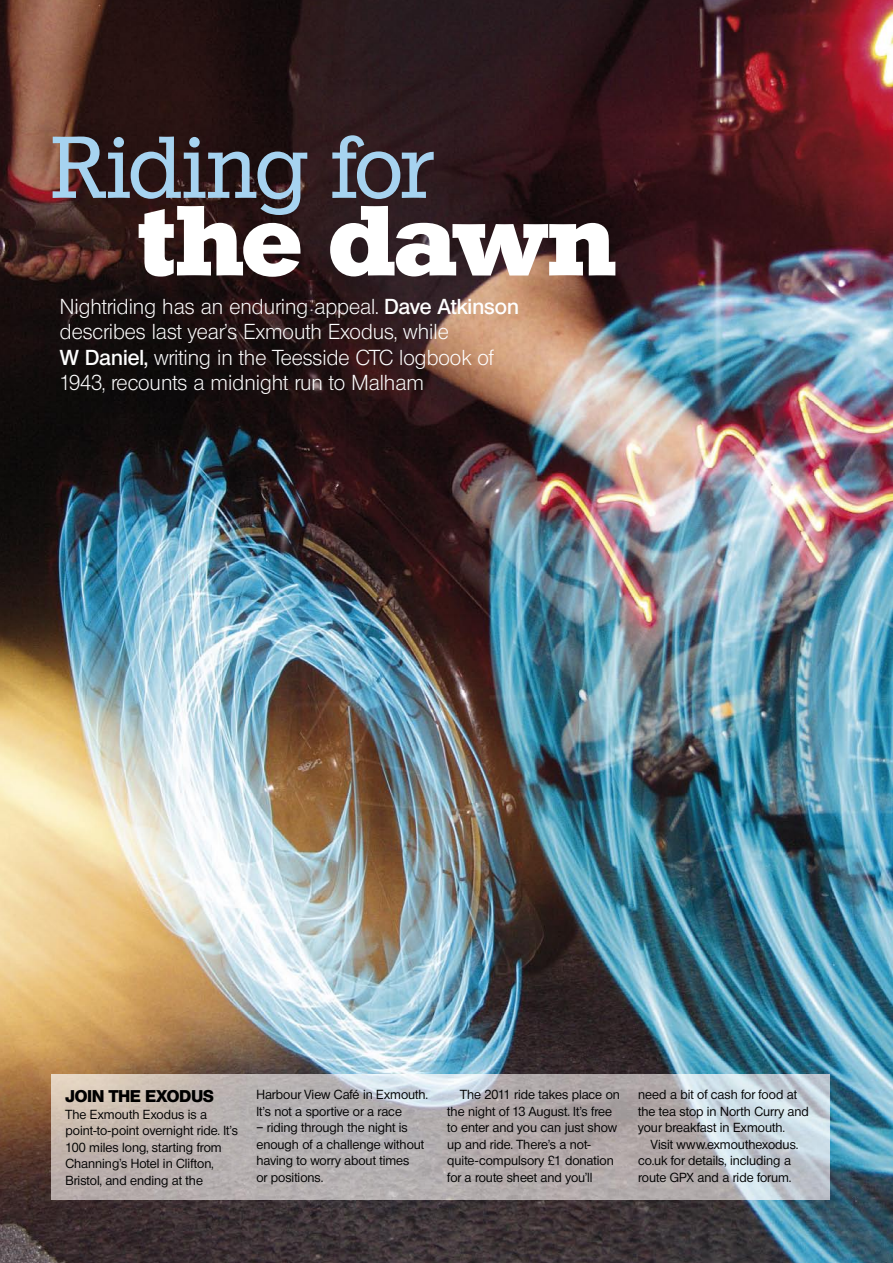
<style>
.page{position:relative;width:893px;height:1263px;background:#fff}
.page>*{position:absolute;margin:0;border:0;box-sizing:border-box;transform-origin:0 0}
.t1{font:700 96.6px "Stafford";letter-spacing:-.01em;color:#fff}
.t2{font:85.2px "Stafford";letter-spacing:-.035em;color:#a6d3f0}
.t3{font:300 21px/25.5px "Olympia";color:#fff}
.t4{font:800 16.5px "Olympia";letter-spacing:.005em;color:#000}
.t5{font:500 12.75px/16.5px "Olympia";color:#000}
.s1{font-weight:600}
</style>
<div class="page">
<img style="left:0;top:0;width:893px;height:1263px">
<img style="left:51px;top:1074px;width:778px;height:125px">
<p class="t2" style="left:51px;top:117px;width:382px">Riding for</p>
<p class="t1" style="left:138px;top:182px;width:480px">the dawn</p>
<p class="t3" style="left:60px;top:294px;width:461px">Nightriding has an enduring appeal. <span class="s1">Dave Atkinson </span>describes last year’s Exmouth Exodus, while<br><span class="s1">W Daniel,</span> writing in the Teesside CTC logbook of 1943, recounts a midnight run to Malham</p>
<p class="t4" style="left:66px;top:1086px;width:150px">JOIN THE EXODUS</p>
<p class="t5" style="left:66px;top:1106px;width:174px">The Exmouth Exodus is a point-to-point overnight ride. It’s<br>100 miles long, starting from<br>Channing’s Hotel in Clifton,<br>Bristol, and ending at the</p>
<p class="t5" style="left:256px;top:1086px;width:173px">Harbour View Café in Exmouth.<br>It’s not a sportive or a race</p>
<p class="t5" style="left:256px;top:1119px;width:169px">– riding through the night is enough of a challenge without having to worry about times<br>or positions.</p>
<p class="t5" style="left:447px;top:1086px;width:174px;text-indent:13px">The 2011 ride takes place on the night of 13 August. It’s free to enter and you can just show up and ride. There’s a not&shy;quite-compulsory £1 donation for a route sheet and you’ll</p>
<p class="t5" style="left:638px;top:1086px;width:160px">need a bit of cash for food at</p>
<p class="t5" style="left:638px;top:1103px;width:172px">the tea stop in North Curry and</p>
<p class="t5" style="left:638px;top:1119px;width:148px">your breakfast in Exmouth.</p>
<p class="t5" style="left:651px;top:1136px;width:149px">Visit www.exmouthexodus.</p>
<p class="t5" style="left:638px;top:1152px;width:154px">co.uk for details, including a</p>
<p class="t5" style="left:638px;top:1169px;width:154px">route GPX and a ride forum.</p>
</div>
